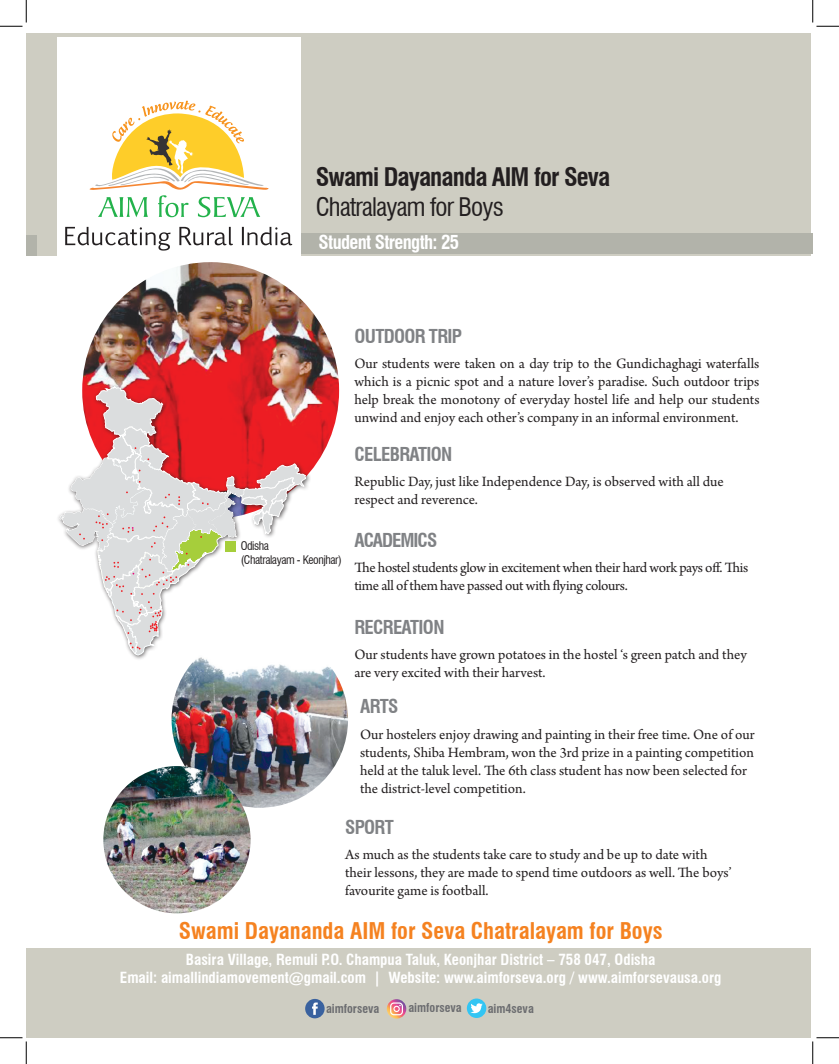
<style>
.page{position:relative;width:839px;height:1064px;background:#fff}
.page>*{position:absolute;margin:0;border:0;box-sizing:border-box;transform-origin:0 0}
.t1{font:700 condensed 25px "Swiss 721 BT";letter-spacing:-.035em;color:#231f20}
.t2{font:condensed 25px "Swiss 721 BT";letter-spacing:-.035em;color:#231f20}
.t3{font:700 condensed 22.5px "Swiss 721 BT";color:#f58220}
.t4{font:700 condensed 18.75px "Swiss 721 BT";letter-spacing:-.035em;color:#808285}
.t5{font:700 condensed 18.75px "Swiss 721 BT";letter-spacing:-.035em;color:#fff}
.t6{font:700 condensed 18.75px "Swiss 721 BT";letter-spacing:-.055em;color:#808285}
.t7{font:15px/18px "Arno Pro";letter-spacing:-.005em;color:#231f20}
.t8{font:700 condensed 15px "Swiss 721 BT";color:#fff}
.t9{font:700 condensed 12.12px "Swiss 721 BT";color:#6c6d70}
.t10{font:condensed 11.62px/13.9px "Swiss 721 BT";letter-spacing:-.035em;color:#231f20}
</style>
<div class="page">
<div style="left:37px;top:33px;width:774px;height:222px;background:#cecdc2"></div>
<div style="left:291px;top:233px;width:522px;height:20px;background:#b2b3aa"></div>
<div style="left:37px;top:948px;width:773px;height:90px;background:#cecdc2"></div>
<img style="left:172px;top:631px;width:176px;height:177px;border-radius:88px">
<img style="left:103px;top:766px;width:148px;height:147px;border-radius:74px">
<div style="left:26px;top:33px;width:14px;height:222px;background:#cecdc2"></div>
<div style="left:26px;top:235px;width:11px;height:20px;background:#b2b3aa"></div>
<div style="left:26px;top:948px;width:14px;height:90px;background:#cecdc2"></div>
<svg style="left:387px;top:999px;width:19px;height:19px"></svg>
<svg style="left:390px;top:1002px;width:13px;height:13px"></svg>
<div style="left:305px;top:999px;width:20px;height:19px;background:#3a629f;border-radius:50%"></div>
<svg style="left:312px;top:1002px;width:6px;height:13px"></svg>
<div style="left:467px;top:998px;width:19px;height:20px;background:#33c5f3;border-radius:50%"></div>
<svg style="left:470px;top:1003px;width:12px;height:11px"></svg>
<div style="left:57px;top:37px;width:243px;height:225px;background:#fff"></div>
<svg style="left:65px;top:100px;width:228px;height:151px"></svg>
<img style="left:82px;top:262px;width:257px;height:257px;border-radius:128px">
<div style="left:57px;top:384px;width:254px;height:276px;background:#231f20;opacity:.75"></div>
<svg style="left:60px;top:386px;width:246px;height:269px"></svg>
<div style="left:225px;top:541px;width:11px;height:11px;background:#a6ce3b"></div>
<svg style="left:0;top:0;width:27px;height:27px"></svg>
<svg style="left:0;top:1037px;width:27px;height:27px"></svg>
<svg style="left:812px;top:0;width:27px;height:27px"></svg>
<svg style="left:812px;top:1037px;width:27px;height:27px"></svg>
<p class="t1" style="left:316px;top:161px;width:296px">Swami Dayananda AIM for Seva</p>
<p class="t2" style="left:316px;top:191px;width:190px">Chatralayam for Boys</p>
<p class="t5" style="left:319px;top:230px;width:142px">Student Strength: 25</p>
<p class="t4" style="left:354px;top:324px;width:109px">OUTDOOR TRIP</p>
<p class="t7" style="left:354px;top:355px;width:406px;text-align:justify">Our students were taken on a day trip to the Gundichaghagi waterfalls which is a picnic spot and a nature lover’s paradise. Such outdoor trips help break the monotony of everyday hostel life and help our students unwind and enjoy each other’s company in an informal environment.</p>
<p class="t10" style="left:241px;top:539px;width:103px">Odisha<br>(Chatralayam - Keonjhar)</p>
<p class="t4" style="left:354px;top:443px;width:99px">CELEBRATION</p>
<p class="t7" style="left:354px;top:474px;width:371px">Republic Day, just like Independence Day, is observed with all due respect and reverence.</p>
<p class="t6" style="left:354px;top:529px;width:84px">ACADEMICS</p>
<p class="t7" style="left:354px;top:559px;width:395px">The hostel students glow in excitement when their hard work pays off. This time all of them have passed out with flying colours.</p>
<p class="t4" style="left:354px;top:616px;width:92px">RECREATION</p>
<p class="t7" style="left:354px;top:647px;width:394px">Our students have grown potatoes in the hostel ‘s green patch and they are very excited with their harvest.</p>
<p class="t4" style="left:360px;top:695px;width:40px">ARTS</p>
<p class="t7" style="left:360px;top:726px;width:396px">Our hostelers enjoy drawing and painting in their free time. One of our students, Shiba Hembram, won the 3rd prize in a painting competition held at the taluk level. The 6th class student has now been selected for the district-level competition.</p>
<p class="t4" style="left:345px;top:816px;width:50px">SPORT</p>
<p class="t7" style="left:345px;top:846px;width:388px">As much as the students take care to study and be up to date with their lessons, they are made to spend time outdoors as well. The boys’ favourite game is football.</p>
<p class="t3" style="left:179px;top:918px;width:485px">Swami Dayananda AIM for Seva Chatralayam for Boys</p>
<p class="t8" style="left:186px;top:950px;width:471px">Basira Village, Remuli P.O. Champua Taluk, Keonjhar District – 758 047, Odisha</p>
<p class="t8" style="left:120px;top:968px;width:603px">Email: aimallindiamovement@gmail.com | Website: www.aimforseva.org / www.aimforsevausa.org</p>
<p class="t9" style="left:326px;top:1001px;width:55px">aimforseva</p>
<p class="t9" style="left:408px;top:1001px;width:55px">aimforseva</p>
<p class="t9" style="left:488px;top:1001px;width:48px">aim4seva</p>
</div>
